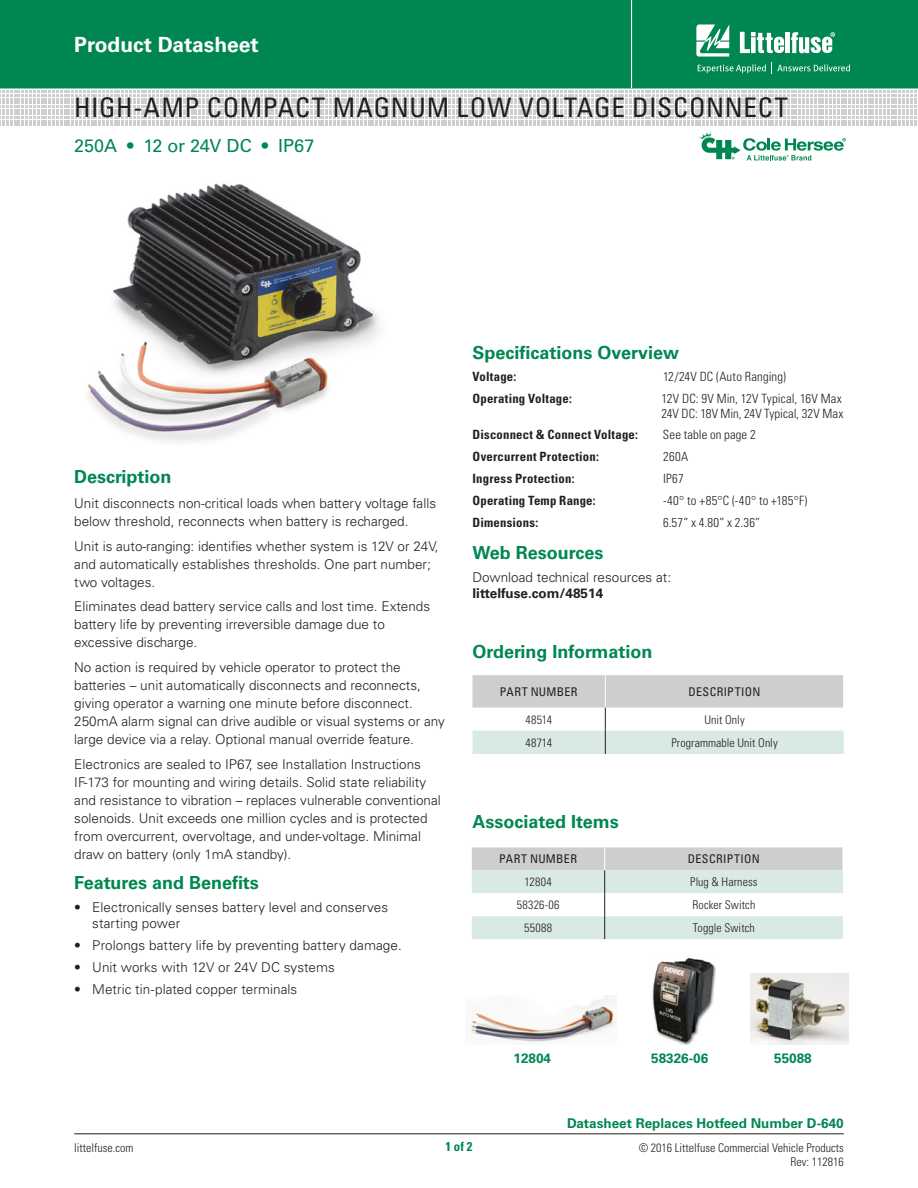
<style>
.page{position:relative;width:918px;height:1188px;background:#fff}
.page>*{position:absolute;margin:0;border:0;box-sizing:border-box;transform-origin:0 0}
.Head_Large{font:condensed 27px "Univers LT Std";letter-spacing:.025em;color:#231f20}
.t1{font:700 21px "Univers LT Std";color:#fff}
.Green_Subheads{font:700 18px "Univers LT Std";color:#008751}
.Head{font:18px "Univers LT Std";letter-spacing:-.01em;color:#008751}
.Body_text{font:300 13.5px/18px "Univers LT Std";color:#231f20}
.Green_Subheads-2{font:700 13.5px "Univers LT Std";color:#008751}
.Specifications{font:300 condensed 12.75px/15px "Univers LT Std";letter-spacing:.015em;color:#231f20}
.Specifications-2{font:700 condensed 12.75px "Univers LT Std";letter-spacing:.015em;color:#231f20}
.t2{font:700 condensed 12.75px "Univers LT Std";color:#008751}
.Chart_Body{font:300 condensed 12px/13.5px "Univers LT Std";color:#231f20;text-align:right}
.Chart_Body-2{font:condensed 12px "Univers LT Std";letter-spacing:.03em;color:#231f20}
.s1{font-weight:700}
</style>
<div class="page">
<div style="left:0;top:0;width:918px;height:88px;background:#008751"></div>
<hr style="left:631px;top:0;width:1px;height:88px;background:#fff">
<hr style="left:74px;top:1134px;width:770px;height:1px;background:#231f20">
<svg style="left:0;top:91px;width:917px;height:35px"></svg>
<svg style="left:696px;top:24px;width:33px;height:33px"></svg>
<hr style="left:786px;top:32px;width:4px;height:21px;background:#fff">
<svg style="left:791px;top:32px;width:44px;height:21px"></svg>
<svg style="left:740px;top:32px;width:44px;height:21px"></svg>
<svg style="left:698px;top:64px;width:68px;height:9px"></svg>
<svg style="left:772px;top:63px;width:78px;height:11px"></svg>
<img style="left:88px;top:183px;width:291px;height:259px">
<svg style="left:472px;top:675px;width:372px;height:79px"></svg>
<svg style="left:699px;top:132px;width:147px;height:29px"></svg>
<svg style="left:472px;top:847px;width:371px;height:92px"></svg>
<img style="left:471px;top:995px;width:146px;height:47px">
<img style="left:652px;top:957px;width:64px;height:88px">
<img style="left:750px;top:973px;width:99px;height:72px">
<h2 class="t1" style="left:74px;top:32px;width:186px">Product Datasheet</h2>
<p class="Head_Large" style="left:74px;top:91px;width:715px">HIGH-AMP COMPACT MAGNUM LOW VOLTAGE DISCONNECT</p>
<p class="Head" style="left:74px;top:135px;width:242px">250A • 12 or 24V DC • IP67</p>
<p class="Green_Subheads" style="left:74px;top:466px;width:99px">Description</p>
<p class="Body_text" style="left:74px;top:494px;width:363px">Unit disconnects non-critical loads when battery voltage falls below threshold, reconnects when battery is recharged.</p>
<p class="Body_text" style="left:74px;top:537px;width:366px">Unit is auto-ranging: identifies whether system is 12V or 24V, and automatically establishes thresholds. One part number; two voltages.</p>
<p class="Body_text" style="left:74px;top:598px;width:357px">Eliminates dead battery service calls and lost time. Extends battery life by preventing irreversible damage due to excessive discharge.</p>
<p class="Body_text" style="left:74px;top:658px;width:372px">No action is required by vehicle operator to protect the batteries – unit automatically disconnects and reconnects, giving operator a warning one minute before disconnect.<br>250mA alarm signal can drive audible or visual systems or any large device via a relay. Optional manual override feature.</p>
<p class="Body_text" style="left:74px;top:755px;width:368px">Electronics are sealed to IP67, see Installation Instructions IF-173 for mounting and wiring details. Solid state reliability and resistance to vibration – replaces vulnerable conventional solenoids. Unit exceeds one million cycles and is protected from overcurrent, overvoltage, and under-voltage. Minimal draw on battery (only 1mA standby).</p>
<p class="Green_Subheads" style="left:74px;top:872px;width:186px">Features and Benefits</p>
<p class="Body_text" style="left:92px;top:899px;width:298px;line-height:16.5px;text-indent:-18px">• Electronically senses battery level and conserves starting power</p>
<p class="Body_text" style="left:74px;top:936px;width:329px">• Prolongs battery life by preventing battery damage.</p>
<p class="Body_text" style="left:74px;top:958px;width:262px">• Unit works with 12V or 24V DC systems</p>
<p class="Body_text" style="left:74px;top:980px;width:225px">• Metric tin-plated copper terminals</p>
<p class="Green_Subheads" style="left:472px;top:342px;width:208px">Specifications Overview</p>
<p class="Specifications-2" style="left:472px;top:369px;width:45px">Voltage:</p>
<p class="Specifications" style="left:663px;top:369px;width:124px">12/24V DC (Auto Ranging)</p>
<p class="Specifications-2" style="left:472px;top:390px;width:101px">Operating Voltage:</p>
<p class="Specifications" style="left:662px;top:391px;width:183px">12V DC: 9V Min, 12V Typical, 16V Max<br>24V DC: 18V Min, 24V Typical, 32V Max</p>
<p class="Specifications-2" style="left:472px;top:427px;width:167px">Disconnect &amp; Connect Voltage:</p>
<p class="Specifications" style="left:663px;top:427px;width:94px">See table on page 2</p>
<p class="Specifications-2" style="left:472px;top:449px;width:128px">Overcurrent Protection:</p>
<p class="Specifications" style="left:663px;top:449px;width:27px">260A</p>
<p class="Specifications-2" style="left:472px;top:471px;width:104px">Ingress Protection:</p>
<p class="Specifications" style="left:663px;top:471px;width:22px">IP67</p>
<p class="Specifications-2" style="left:472px;top:492px;width:125px">Operating Temp Range:</p>
<p class="Specifications" style="left:663px;top:493px;width:146px">-40° to +85°C (-40° to +185°F)</p>
<p class="Specifications-2" style="left:472px;top:515px;width:67px">Dimensions:</p>
<p class="Specifications" style="left:663px;top:515px;width:99px">6.57” x 4.80” x 2.36”</p>
<p class="Green_Subheads" style="left:472px;top:542px;width:132px">Web Resources</p>
<p class="Body_text" style="left:472px;top:569px;width:200px;line-height:16.5px">Download technical resources at: <span class="s1">littelfuse.com/48514</span></p>
<p class="Green_Subheads" style="left:472px;top:641px;width:181px">Ordering Information</p>
<p class="Chart_Body-2" style="left:500px;top:684px;width:79px">PART NUMBER</p>
<p class="Chart_Body-2" style="left:689px;top:684px;width:73px">DESCRIPTION</p>
<p class="Chart_Body" style="left:525px;top:713px;width:28px">48514</p>
<p class="Chart_Body" style="left:704px;top:713px;width:42px">Unit Only</p>
<p class="Chart_Body" style="left:525px;top:736px;width:28px">48714</p>
<p class="Chart_Body" style="left:671px;top:736px;width:108px">Programmable Unit Only</p>
<p class="Green_Subheads" style="left:472px;top:811px;width:148px">Associated Items</p>
<p class="Chart_Body-2" style="left:499px;top:851px;width:79px">PART NUMBER</p>
<p class="Chart_Body-2" style="left:688px;top:851px;width:73px">DESCRIPTION</p>
<p class="Chart_Body" style="left:525px;top:875px;width:29px">12804</p>
<p class="Chart_Body" style="left:690px;top:875px;width:69px">Plug &amp; Harness</p>
<p class="Chart_Body" style="left:517px;top:898px;width:44px">58326-06</p>
<p class="Chart_Body" style="left:692px;top:898px;width:64px">Rocker Switch</p>
<p class="Chart_Body" style="left:524px;top:921px;width:29px">55088</p>
<p class="Chart_Body" style="left:693px;top:921px;width:64px">Toggle Switch</p>
<p class="Green_Subheads-2" style="left:514px;top:1051px;width:39px">12804</p>
<p class="Green_Subheads-2" style="left:651px;top:1051px;width:59px">58326-06</p>
<p class="Green_Subheads-2" style="left:774px;top:1051px;width:39px">55088</p>
<p class="Green_Subheads-2" style="left:567px;top:1115px;width:278px">Datasheet Replaces Hotfeed Number D-640</p>
<p class="Chart_Body" style="left:74px;top:1141px;width:61px">littelfuse.com</p>
<p class="t2" style="left:445px;top:1139px;width:29px">1 of 2</p>
<p class="Chart_Body" style="left:639px;top:1141px;width:207px">© 2016 Littelfuse Commercial Vehicle Products<br>Rev: 112816</p>
</div>
